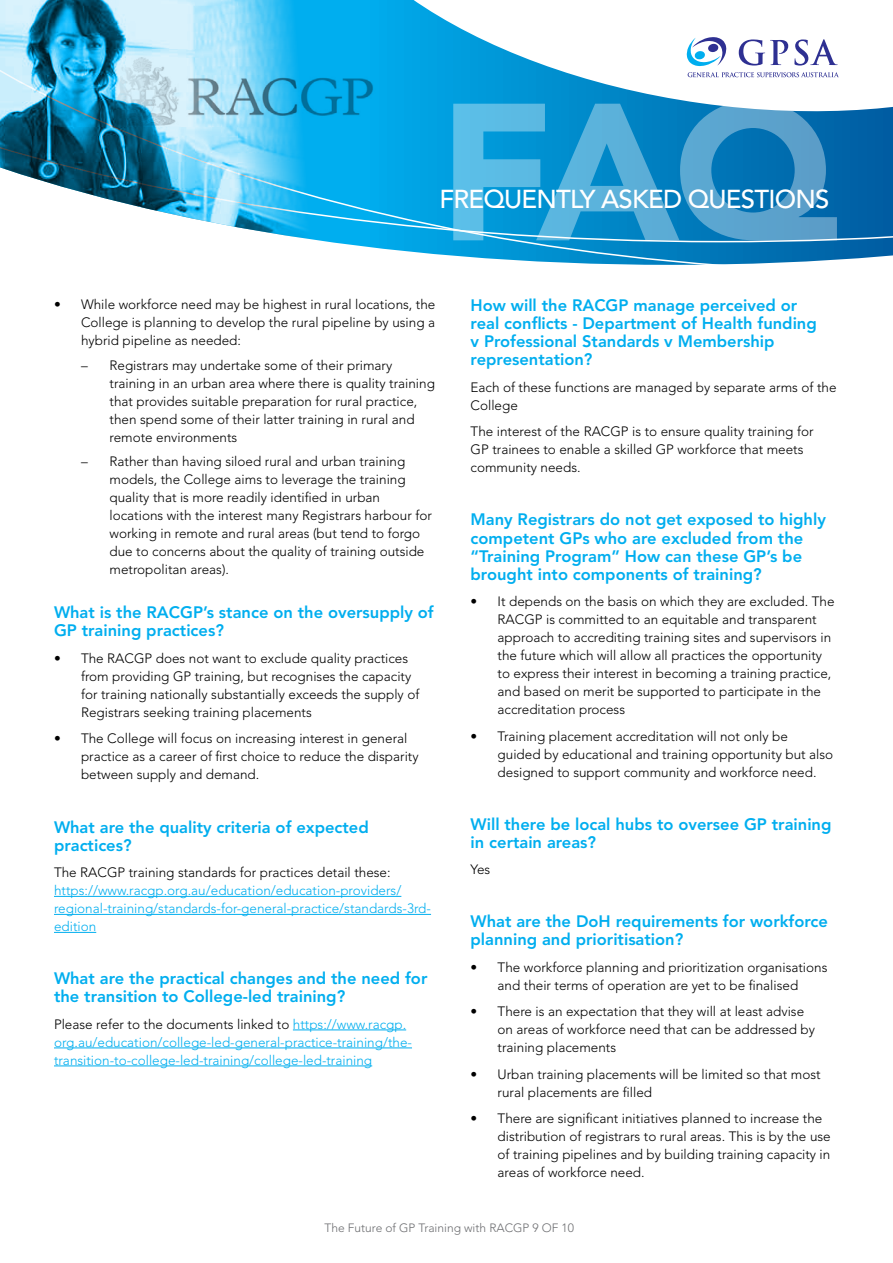
<style>
.page{position:relative;width:893px;height:1263px;background:#fff}
.page>*{position:absolute;margin:0;border:0;box-sizing:border-box;transform-origin:0 0}
.t1{font:900 192.9px "Avenir LT Std";color:#fff}
.t2{font:500 25.8px "Avenir LT Std";letter-spacing:-.03em;color:#fff}
.t3{font:800 16.5px/18px "Avenir LT Std";color:#00aeef}
.t4{font:300 13.5px/18px "Avenir LT Std";color:#000}
.t5{font:300 13.5px/18px "Avenir LT Std";color:#00aeef}
.t6{font:300 12px "Avenir LT Std";color:#6d6e71}
.s1{color:#000}
</style>
<div class="page">
<svg style="left:359px;top:136px;width:534px;height:129px;background:#0e8ac8"></svg>
<svg style="left:359px;top:0;width:534px;height:136px"></svg>
<svg style="left:687px;top:37px;width:39px;height:29px"></svg>
<svg style="left:688px;top:72px;width:151px;height:5px"></svg>
<svg style="left:739px;top:39px;width:49px;height:27px"></svg>
<svg style="left:794px;top:39px;width:44px;height:27px"></svg>
<img style="left:0;top:0;width:359px;height:246px">
<img style="left:107px;top:54px;width:272px;height:76px">
<hr style="left:54px;top:896px;width:347px;height:1px;background:#00aeef">
<hr style="left:54px;top:914px;width:377px;height:1px;background:#00aeef">
<hr style="left:54px;top:932px;width:42px;height:1px;background:#00aeef">
<hr style="left:293px;top:1029px;width:113px;height:1px;background:#00aeef">
<hr style="left:54px;top:1047px;width:358px;height:1px;background:#00aeef">
<hr style="left:54px;top:1065px;width:318px;height:1px;background:#00aeef">
<h1 class="t1" style="left:438px;top:56px;width:401px">FAQ</h1>
<h2 class="t2" style="left:439px;top:184px;width:391px">FREQUENTLY ASKED QUESTIONS</h2>
<p class="t4" style="left:81px;top:296px;width:356px;text-align:justify;text-indent:-27px">• While workforce need may be highest in rural locations, the College is planning to develop the rural pipeline by using a hybrid pipeline as needed:</p>
<p class="t4" style="left:109px;top:356px;width:327px;text-indent:-28px">– Registrars may undertake some of their primary training in an urban area where there is quality training that provides suitable preparation for rural practice, then spend some of their latter training in rural and remote environments</p>
<p class="t4" style="left:109px;top:452px;width:324px;text-indent:-28px">– Rather than having siloed rural and urban training models, the College aims to leverage the training quality that is more readily identified in urban locations with the interest many Registrars harbour for working in remote and rural areas (but tend to forgo due to concerns about the quality of training outside metropolitan areas).</p>
<p class="t3" style="left:54px;top:604px;width:381px">What is the RACGP’s stance on the oversupply of<br>GP training practices?</p>
<p class="t4" style="left:81px;top:649px;width:340px;text-indent:-27px">• The RACGP does not want to exclude quality practices from providing GP training, but recognises the capacity for training nationally substantially exceeds the supply of Registrars seeking training placements</p>
<p class="t4" style="left:81px;top:730px;width:339px;text-indent:-27px">• The College will focus on increasing interest in general practice as a career of first choice to reduce the disparity between supply and demand.</p>
<p class="t3" style="left:54px;top:818px;width:316px">What are the quality criteria of expected practices?</p>
<p class="t4" style="left:54px;top:863px;width:338px">The RACGP training standards for practices detail these:</p>
<p class="t5" style="left:54px;top:881px;width:379px">https://www.racgp.org.au/education/education-providers/ regional-training/standards-for-general-practice/standards-3rd&shy;edition</p>
<p class="t3" style="left:54px;top:969px;width:375px">What are the practical changes and the need for the transition to College-led training?</p>
<p class="t5" style="left:54px;top:1015px;width:360px"><span class="s1">Please refer to the documents linked to</span> https://www.racgp. org.au/education/college-led-general-practice-training/the&shy;transition-to-college-led-training/college-led-training</p>
<p class="t3" style="left:471px;top:297px;width:348px">How will the RACGP manage perceived or real conflicts - Department of Health funding v Professional Standards v Membership representation?</p>
<p class="t4" style="left:471px;top:378px;width:367px">Each of these functions are managed by separate arms of the<br>College</p>
<p class="t4" style="left:471px;top:423px;width:344px">The interest of the RACGP is to ensure quality training for<br>GP trainees to enable a skilled GP workforce that meets community needs.</p>
<p class="t3" style="left:471px;top:511px;width:357px">Many Registrars do not get exposed to highly competent GPs who are excluded from the “Training Program” How can these GP’s be brought into components of training?</p>
<p class="t4" style="left:498px;top:592px;width:338px;text-indent:-27px">• It depends on the basis on which they are excluded. The RACGP is committed to an equitable and transparent approach to accrediting training sites and supervisors in the future which will allow all practices the opportunity to express their interest in becoming a training practice, and based on merit be supported to participate in the accreditation process</p>
<p class="t4" style="left:498px;top:727px;width:337px;text-indent:-27px">• Training placement accreditation will not only be guided by educational and training opportunity but also designed to support community and workforce need.</p>
<p class="t3" style="left:471px;top:815px;width:362px">Will there be local hubs to oversee GP training in certain areas?</p>
<p class="t4" style="left:471px;top:860px;width:21px">Yes</p>
<p class="t3" style="left:471px;top:912px;width:359px">What are the DoH requirements for workforce planning and prioritisation?</p>
<p class="t4" style="left:471px;top:958px;width:358px;text-align:center">• The workforce planning and prioritization organisations and their terms of operation are yet to be finalised</p>
<p class="t4" style="left:498px;top:1002px;width:319px;text-indent:-27px">• There is an expectation that they will at least advise on areas of workforce need that can be addressed by training placements</p>
<p class="t4" style="left:498px;top:1065px;width:325px;text-indent:-27px">• Urban training placements will be limited so that most rural placements are filled</p>
<p class="t4" style="left:498px;top:1109px;width:335px;text-indent:-27px">• There are significant initiatives planned to increase the distribution of registrars to rural areas. This is by the use of training pipelines and by building training capacity in areas of workforce need.</p>
<p class="t6" style="left:325px;top:1220px;width:251px">The Future of GP Training with RACGP 9 OF 10</p>
</div>
